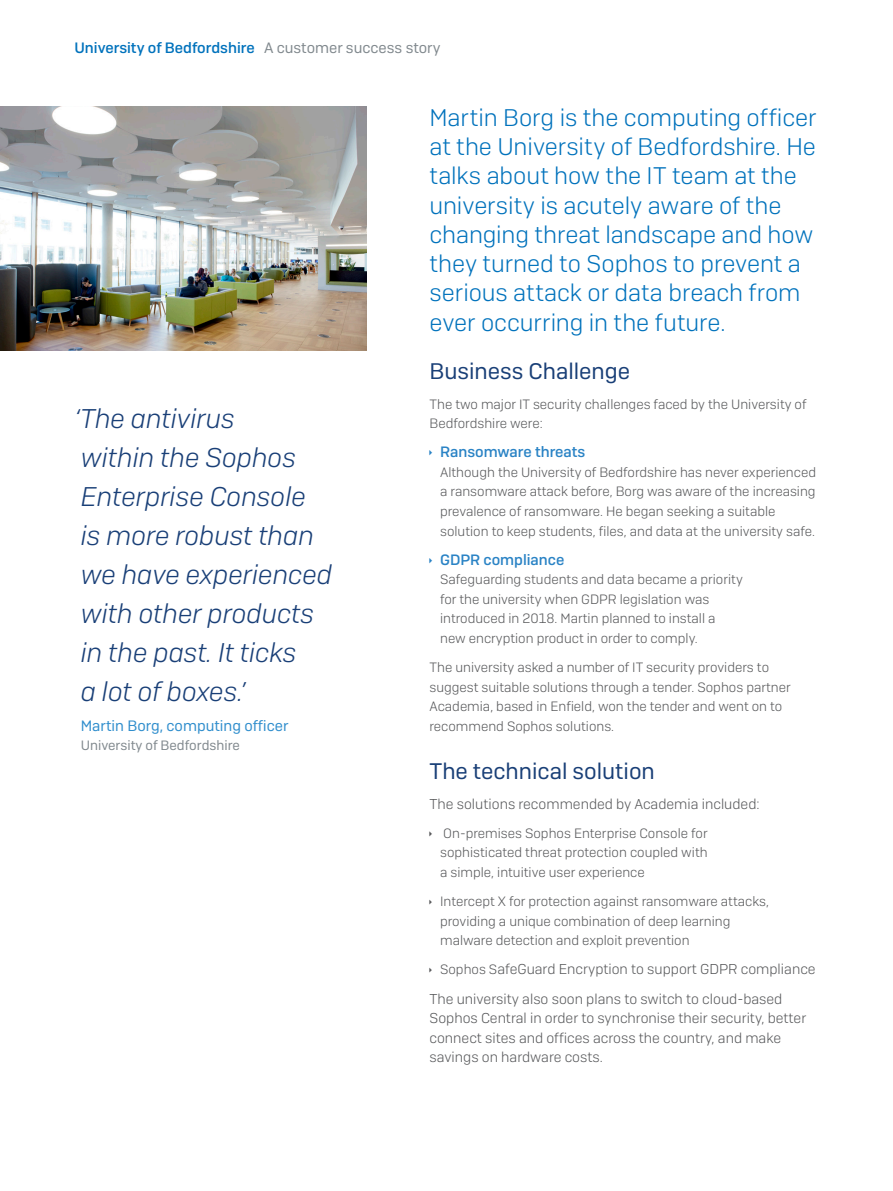
<style>
.page{position:relative;width:893px;height:1191px;background:#fff}
.page>*{position:absolute;margin:0;border:0;box-sizing:border-box;transform-origin:0 0}
.Qoute{font:italic 300 27px/39px "Sophos Sans";color:#193f77}
.Heading_Intro{font:300 24px/29.2px "Sophos Sans";letter-spacing:-.005em;color:#0072bc}
.Subheading_1{font:22.5px "Sophos Sans";color:#193f77}
.Page_Header{font:500 15px "Sophos Sans";color:#0072bc}
.t1{font:500 15px "Sophos Sans";color:#2a83c5}
.Acreditation{font:15px "Sophos Sans";color:#308ecd}
.Body_Copy{font:300 14.25px/19.5px "Sophos Sans";color:#57585a}
.Body_Copy-2{font:300 13.5px/19.5px "Sophos Sans";color:#57585a}
.Job_Title{font:13.5px "Sophos Sans";color:#81898e}
.s1{font-weight:400;color:#81898e}
.s2{font-size:13.5px}
</style>
<div class="page">
<img style="left:0;top:106px;width:366px;height:244px">
<p class="Page_Header" style="left:74px;top:39px;width:368px">University of Bedfordshire <span class="s1">A customer success story</span></p>
<p class="Qoute" style="left:74px;top:399px;width:259px">‘The antivirus<br>within the Sophos<br>Enterprise Console<br>is more robust than we have experienced with other products in the past. It ticks<br>a lot of boxes.’</p>
<p class="Acreditation" style="left:81px;top:716px;width:209px">Martin Borg, computing officer</p>
<p class="Job_Title" style="left:81px;top:737px;width:161px">University of Bedfordshire</p>
<p class="Heading_Intro" style="left:429px;top:102px;width:389px">Martin Borg is the computing officer at the University of Bedfordshire. He talks about how the IT team at the university is acutely aware of the changing threat landscape and how they turned to Sophos to prevent a serious attack or data breach from ever occurring in the future.</p>
<p class="Subheading_1" style="left:429px;top:358px;width:202px">Business Challenge</p>
<p class="Body_Copy-2" style="left:429px;top:394px;width:379px">The two major IT security challenges faced by the University of<br>Bedfordshire were:</p>
<p class="t1" style="left:440px;top:443px;width:147px">Ransomware threats</p>
<p class="Body_Copy-2" style="left:440px;top:462px;width:377px">Although the University of Bedfordshire has never experienced a ransomware attack before, Borg was aware of the increasing prevalence of ransomware. He began seeking a suitable solution to keep students, files, and data at the university safe.</p>
<p class="t1" style="left:440px;top:550px;width:126px">GDPR compliance</p>
<p class="Body_Copy-2" style="left:440px;top:569px;width:304px">Safeguarding students and data became a priority for the university when GDPR legislation was introduced in 2018. Martin planned to install a new encryption product in order to comply.</p>
<p class="Body_Copy-2" style="left:429px;top:657px;width:363px">The university asked a number of IT security providers to suggest suitable solutions through a tender. Sophos partner Academia, based in Enfield, won the tender and went on to recommend Sophos solutions.</p>
<p class="Subheading_1" style="left:429px;top:758px;width:227px">The technical solution</p>
<p class="Body_Copy" style="left:429px;top:793px;width:332px">The solutions recommended by Academia included:</p>
<p class="Body_Copy-2" style="left:440px;top:823px;width:269px;text-align:justify">On-premises Sophos Enterprise Console for sophisticated threat protection coupled with a simple, intuitive user experience</p>
<p class="Body_Copy-2" style="left:440px;top:891px;width:330px">Intercept X for protection against ransomware attacks, providing a unique combination of deep learning malware detection and exploit prevention</p>
<p class="Body_Copy" style="left:440px;top:959px;width:377px"><span class="s2">Sophos S</span>afeGuard Encryption to support GDPR compliance</p>
<p class="Body_Copy" style="left:429px;top:988px;width:378px">The university also soon plans to switch to cloud-based Sophos Central in order to synchronise their security, better connect sites and offices across the country, and make savings on hardware costs.</p>
</div>
